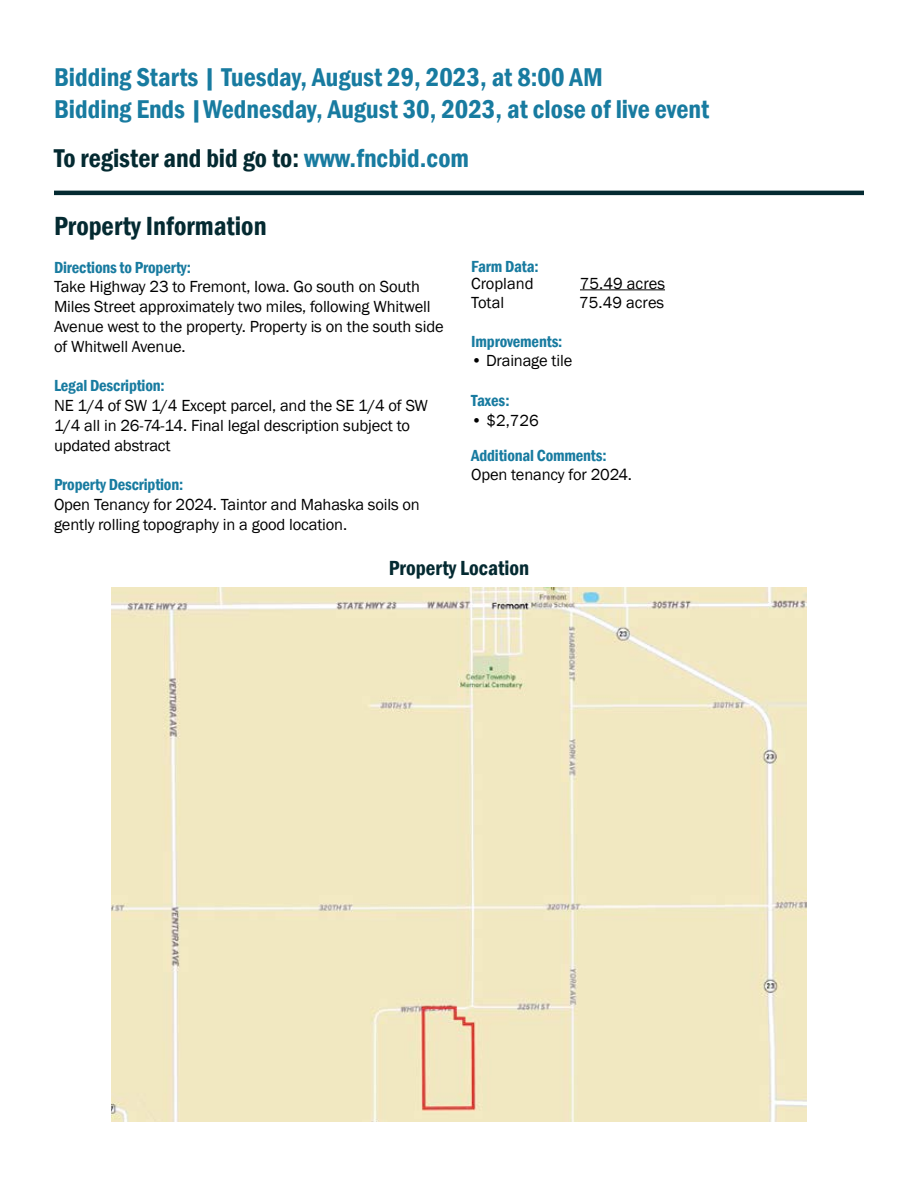
<style>
.page{position:relative;width:918px;height:1188px;background:#fff}
.page>*{position:absolute;margin:0;border:0;box-sizing:border-box;transform-origin:0 0}
.t1{font:600 condensed 27px "Franklin Gothic";color:#042a31}
.t2{font:600 condensed 26.4px/31.8px "Franklin Gothic";color:#187ba0}
.t3{font:600 condensed 26.4px "Franklin Gothic";color:#042a31}
.t4{font:600 condensed 21px "Franklin Gothic";color:#042a31}
.t5{font:16.5px/19.8px "Franklin Gothic";letter-spacing:-.01em;color:#000}
.t6{font:600 condensed 16.5px "Franklin Gothic";letter-spacing:-.01em;color:#187ba0}
.s1{color:#187ba0}
</style>
<div class="page">
<hr style="left:54px;top:191px;width:810px;height:4px;background:#042a31">
<hr style="left:580px;top:289px;width:85px;height:1px;background:#000">
<img style="left:111px;top:588px;width:696px;height:533px">
<h2 class="t2" style="left:54px;top:61px;width:657px">Bidding Starts | Tuesday, August 29, 2023, at 8:00 AM<br>Bidding Ends |Wednesday, August 30, 2023, at close of live event</h2>
<h2 class="t3" style="left:54px;top:141px;width:416px">To register and bid go to: <span class="s1">www.fncbid.com</span></h2>
<h1 class="t1" style="left:54px;top:208px;width:214px">Property Information</h1>
<p class="t6" style="left:54px;top:256px;width:139px">Directions to Property:</p>
<p class="t5" style="left:54px;top:277px;width:391px">Take Highway 23 to Fremont, Iowa. Go south on South Miles Street approximately two miles, following Whitwell Avenue west to the property. Property is on the south side of Whitwell Avenue.</p>
<p class="t6" style="left:54px;top:375px;width:112px">Legal Description:</p>
<p class="t5" style="left:54px;top:396px;width:376px">NE 1/4 of SW 1/4 Except parcel, and the SE 1/4 of SW<br>1/4 all in 26-74-14. Final legal description subject to updated abstract</p>
<p class="t6" style="left:54px;top:474px;width:131px">Property Description:</p>
<p class="t5" style="left:54px;top:495px;width:367px">Open Tenancy for 2024. Taintor and Mahaska soils on gently rolling topography in a good location.</p>
<p class="t6" style="left:471px;top:256px;width:69px">Farm Data:</p>
<p class="t5" style="left:471px;top:274px;width:64px">Cropland</p>
<p class="t5" style="left:580px;top:274px;width:87px">75.49 acres</p>
<p class="t5" style="left:471px;top:293px;width:35px">Total</p>
<p class="t5" style="left:579px;top:293px;width:87px">75.49 acres</p>
<p class="t6" style="left:471px;top:330px;width:93px">Improvements:</p>
<p class="t5" style="left:471px;top:351px;width:103px">• Drainage tile</p>
<p class="t6" style="left:471px;top:389px;width:40px">Taxes:</p>
<p class="t5" style="left:471px;top:411px;width:69px">• $2,726</p>
<p class="t6" style="left:471px;top:444px;width:137px">Additional Comments:</p>
<p class="t5" style="left:471px;top:465px;width:162px">Open tenancy for 2024.</p>
<p class="t4" style="left:389px;top:554px;width:142px">Property Location</p>
</div>
